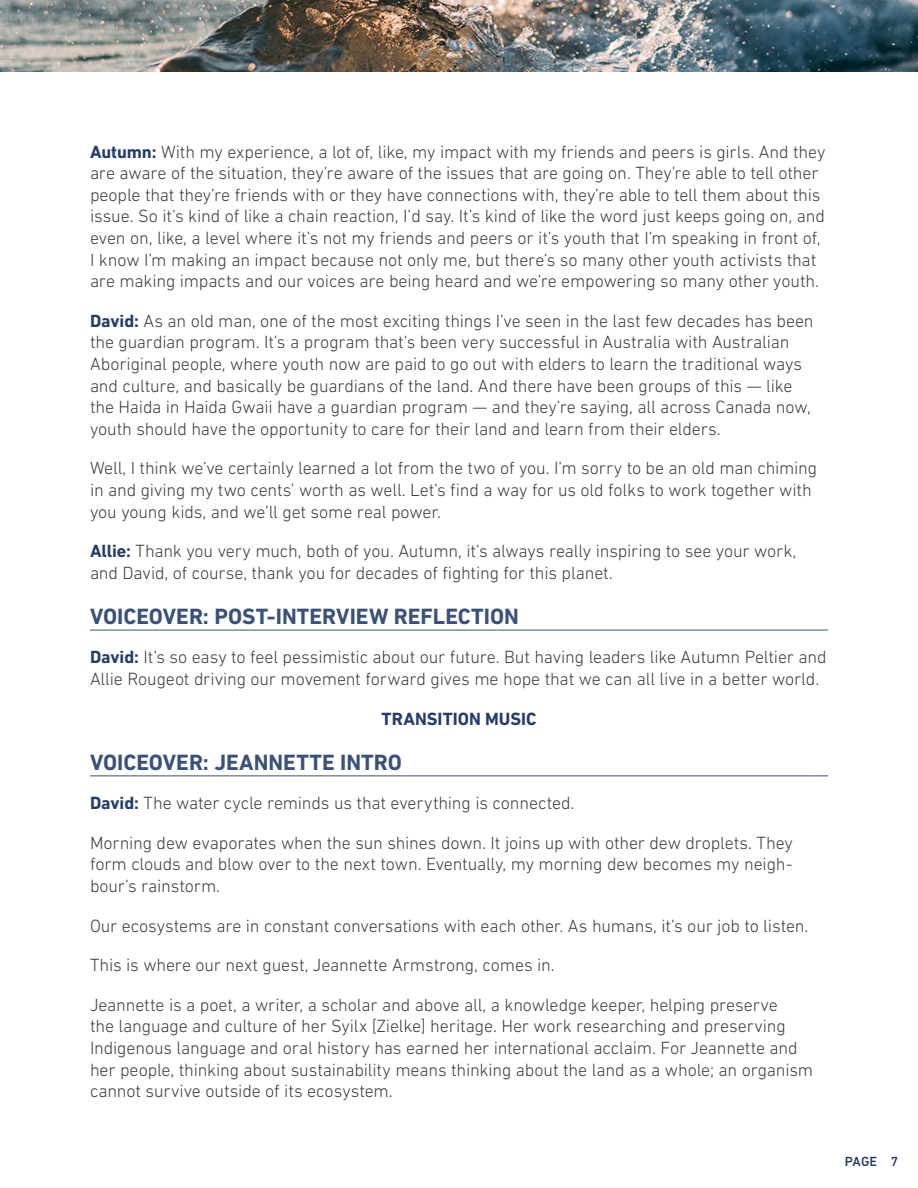
<style>
.page{position:relative;width:918px;height:1188px;background:#fff}
.page>*{position:absolute;margin:0;border:0;box-sizing:border-box;transform-origin:0 0}
.Section{font:700 22.5px "DIN Next LT Pro";color:#3c5178}
.Body_Copy{font:300 18px/21.6px "DIN Next LT Pro";letter-spacing:-.01em;color:#3e3e3f}
.Music{font:700 18px "DIN Next LT Pro";color:#263d69}
.t1{font:500 13.5px "DIN Next LT Pro";color:#263d69}
.s1{font-weight:700;color:#263d69}
</style>
<div class="page">
<hr style="left:90px;top:630px;width:738px;height:1px;background:#3c5178">
<hr style="left:90px;top:776px;width:738px;height:1px;background:#3c5178">
<img style="left:0;top:0;width:918px;height:71px">
<p class="Body_Copy" style="left:90px;top:140px;width:737px"><span class="s1">Autumn:</span> With my experience, a lot of, like, my impact with my friends and peers is girls. And they are aware of the situation, they’re aware of the issues that are going on. They’re able to tell other people that they’re friends with or they have connections with, they’re able to tell them about this issue. So it’s kind of like a chain reaction, I’d say. It’s kind of like the word just keeps going on, and even on, like, a level where it’s not my friends and peers or it’s youth that I’m speaking in front of, I know I’m making an impact because not only me, but there’s so many other youth activists that are making impacts and our voices are being heard and we’re empowering so many other youth.</p>
<p class="Body_Copy" style="left:90px;top:310px;width:725px"><span class="s1">David:</span> As an old man, one of the most exciting things I’ve seen in the last few decades has been the guardian program. It’s a program that’s been very successful in Australia with Australian Aboriginal people, where youth now are paid to go out with elders to learn the traditional ways and culture, and basically be guardians of the land. And there have been groups of this — like the Haida in Haida Gwaii have a guardian program — and they’re saying, all across Canada now, youth should have the opportunity to care for their land and learn from their elders.</p>
<p class="Body_Copy" style="left:90px;top:457px;width:729px">Well, I think we’ve certainly learned a lot from the two of you. I’m sorry to be an old man chiming in and giving my two cents’ worth as well. Let’s find a way for us old folks to work together with you young kids, and we’ll get some real power.</p>
<p class="Body_Copy" style="left:90px;top:540px;width:708px"><span class="s1">Allie:</span> Thank you very much, both of you. Autumn, it’s always really inspiring to see your work, and David, of course, thank you for decades of fighting for this planet.</p>
<p class="Section" style="left:90px;top:603px;width:431px">VOICEOVER: POST-INTERVIEW REFLECTION</p>
<p class="Body_Copy" style="left:90px;top:646px;width:738px"><span class="s1">David:</span> It’s so easy to feel pessimistic about our future. But having leaders like Autumn Peltier and<br>Allie Rougeot driving our movement forward gives me hope that we can all live in a better world.</p>
<p class="Music" style="left:382px;top:708px;width:156px">TRANSITION MUSIC</p>
<p class="Section" style="left:90px;top:749px;width:314px">VOICEOVER: JEANNETTE INTRO</p>
<p class="Body_Copy" style="left:90px;top:792px;width:486px"><span class="s1">David:</span> The water cycle reminds us that everything is connected.</p>
<p class="Body_Copy" style="left:90px;top:832px;width:705px;text-align:justify">Morning dew evaporates when the sun shines down. It joins up with other dew droplets. They form clouds and blow over to the next town. Eventually, my morning dew becomes my neigh&shy;bour’s rainstorm.</p>
<p class="Body_Copy" style="left:90px;top:914px;width:720px">Our ecosystems are in constant conversations with each other. As humans, it’s our job to listen.</p>
<p class="Body_Copy" style="left:90px;top:954px;width:466px">This is where our next guest, Jeannette Armstrong, comes in.</p>
<p class="Body_Copy" style="left:90px;top:994px;width:725px">Jeannette is a poet, a writer, a scholar and above all, a knowledge keeper, helping preserve<br>the language and culture of her Syilx [Zielke] heritage. Her work researching and preserving Indigenous language and oral history has earned her international acclaim. For Jeannette and her people, thinking about sustainability means thinking about the land as a whole; an organism cannot survive outside of its ecosystem.</p>
<p class="t1" style="left:845px;top:1153px;width:55px">PAGE 7</p>
</div>
